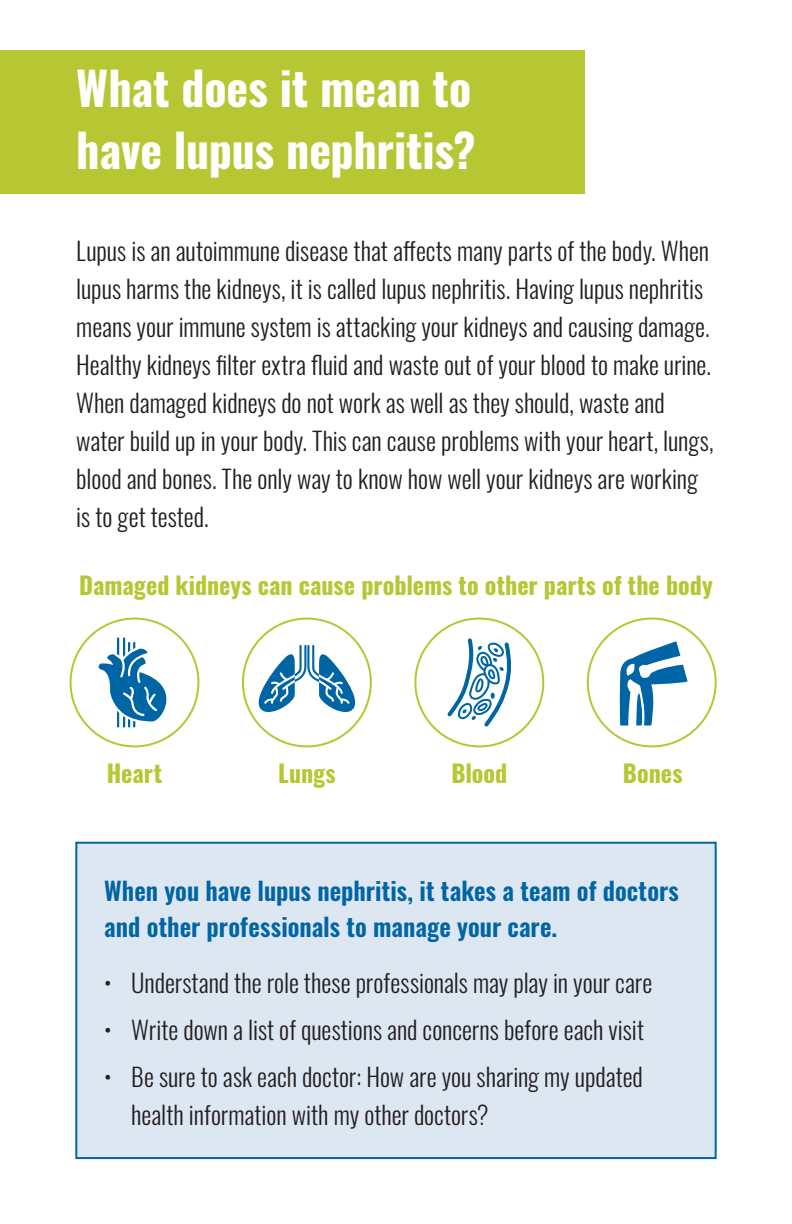
<style>
.page{position:relative;width:792px;height:1224px;background:#fff}
.page>*{position:absolute;margin:0;border:0;box-sizing:border-box;transform-origin:0 0}
.t1{font:700 46px/62px "Oswald";letter-spacing:-.005em;color:#fff}
.Body{font:300 25px/38px "Oswald";color:#231f20}
.Body-2{font:600 25px/36px "Oswald";color:#0065a4}
.Body-3{font:700 24px "Oswald";color:#b7c733}
</style>
<div class="page">
<div style="left:0;top:50px;width:584px;height:144px;background:#b7c733"></div>
<div style="left:76px;top:843px;width:640px;height:315px;background:#dde7f2"></div>
<div style="left:75px;top:842px;width:642px;height:317px;border:2px solid #0065a4"></div>
<svg style="left:98px;top:637px;width:86px;height:91px"></svg>
<svg style="left:246px;top:645px;width:122px;height:71px"></svg>
<svg style="left:619px;top:641px;width:69px;height:85px"></svg>
<svg style="left:447px;top:638px;width:64px;height:89px"></svg>
<h1 class="t1" style="left:76px;top:60px;width:401px">What does it mean to have lupus nephritis?</h1>
<p class="Body" style="left:76px;top:229px;width:639px">Lupus is an autoimmune disease that affects many parts of the body. When lupus harms the kidneys, it is called lupus nephritis. Having lupus nephritis means your immune system is attacking your kidneys and causing damage.<br>Healthy kidneys filter extra fluid and waste out of your blood to make urine.<br>When damaged kidneys do not work as well as they should, waste and water build up in your body. This can cause problems with your heart, lungs, blood and bones. The only way to know how well your kidneys are working is to get tested.</p>
<p class="Body-3" style="left:79px;top:572px;width:635px">Damaged kidneys can cause problems to other parts of the body</p>
<p class="Body-3" style="left:107px;top:761px;width:57px">Heart</p>
<p class="Body-3" style="left:278px;top:761px;width:59px">Lungs</p>
<p class="Body-3" style="left:451px;top:761px;width:57px">Blood</p>
<p class="Body-3" style="left:623px;top:761px;width:61px">Bones</p>
<p class="Body-2" style="left:104px;top:874px;width:576px">When you have lupus nephritis, it takes a team of doctors and other professionals to manage your care.</p>
<p class="Body" style="left:104px;top:961px;width:550px">• Understand the role these professionals may play in your care</p>
<p class="Body" style="left:104px;top:1008px;width:541px">• Write down a list of questions and concerns before each visit</p>
<p class="Body" style="left:131px;top:1055px;width:513px;text-indent:-27px">• Be sure to ask each doctor: How are you sharing my updated health information with my other doctors?</p>
</div>
